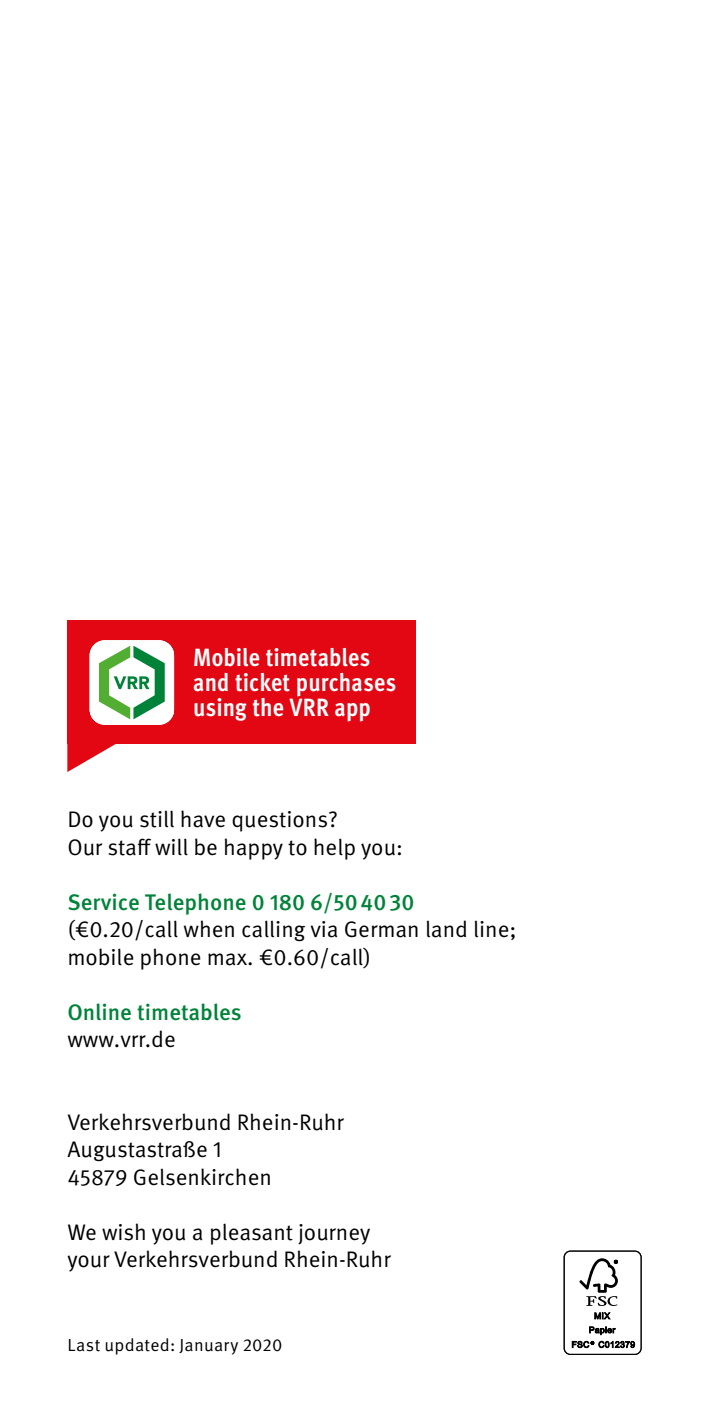
<style>
.page{position:relative;width:709px;height:1418px;background:#fff}
.page>*{position:absolute;margin:0;border:0;box-sizing:border-box;transform-origin:0 0}
.t1{font:700 condensed 25px/25px "Meta Pro";letter-spacing:.005em;color:#fff}
.t2{font:22.5px/27.5px "Meta Pro";color:#000}
.t3{font:500 22.5px/27.5px "Meta Pro";color:#008339}
.t4{font:17.5px "Meta Pro Norm";letter-spacing:.02em;color:#000}
.s1{font-weight:500;color:#008339}
.s2{font-weight:400;color:#000}
</style>
<div class="page">
<div style="left:563px;top:1250px;width:78px;height:104px;border:1px solid #000;border-radius:6px"></div>
<svg style="left:579px;top:1258px;width:39px;height:47px"></svg>
<svg style="left:594px;top:1312px;width:16px;height:7px"></svg>
<svg style="left:589px;top:1326px;width:27px;height:8px"></svg>
<svg style="left:572px;top:1340px;width:63px;height:7px"></svg>
<svg style="left:67px;top:744px;width:49px;height:28px"></svg>
<div style="left:67px;top:620px;width:349px;height:124px;background:#e30613"></div>
<div style="left:90px;top:640px;width:84px;height:84px;background:#fff;border-radius:15px"></div>
<svg style="left:99px;top:645px;width:66px;height:74px"></svg>
<p class="t1" style="left:193px;top:643px;width:205px">Mobile timetables and ticket purchases using the VRR app</p>
<p class="t2" style="left:67px;top:804px;width:337px">Do you still have questions?<br>Our staff will be happy to help you:</p>
<p class="t2" style="left:67px;top:886px;width:451px"><span class="s1">Service Telephone 0 180 6/50 40 30 </span>(€0.20/call when calling via German land line; mobile phone max. €0.60/call)</p>
<p class="t3" style="left:67px;top:996px;width:176px">Online timetables <span class="s2">www.vrr.de</span></p>
<p class="t2" style="left:67px;top:1106px;width:278px">Verkehrsverbund Rhein-Ruhr<br>Augustastraße 1<br>45879 Gelsenkirchen</p>
<p class="t2" style="left:67px;top:1216px;width:325px">We wish you a pleasant journey your Verkehrsverbund Rhein-Ruhr</p>
<p class="t4" style="left:67px;top:1331px;width:217px">Last updated: January 2020</p>
</div>
